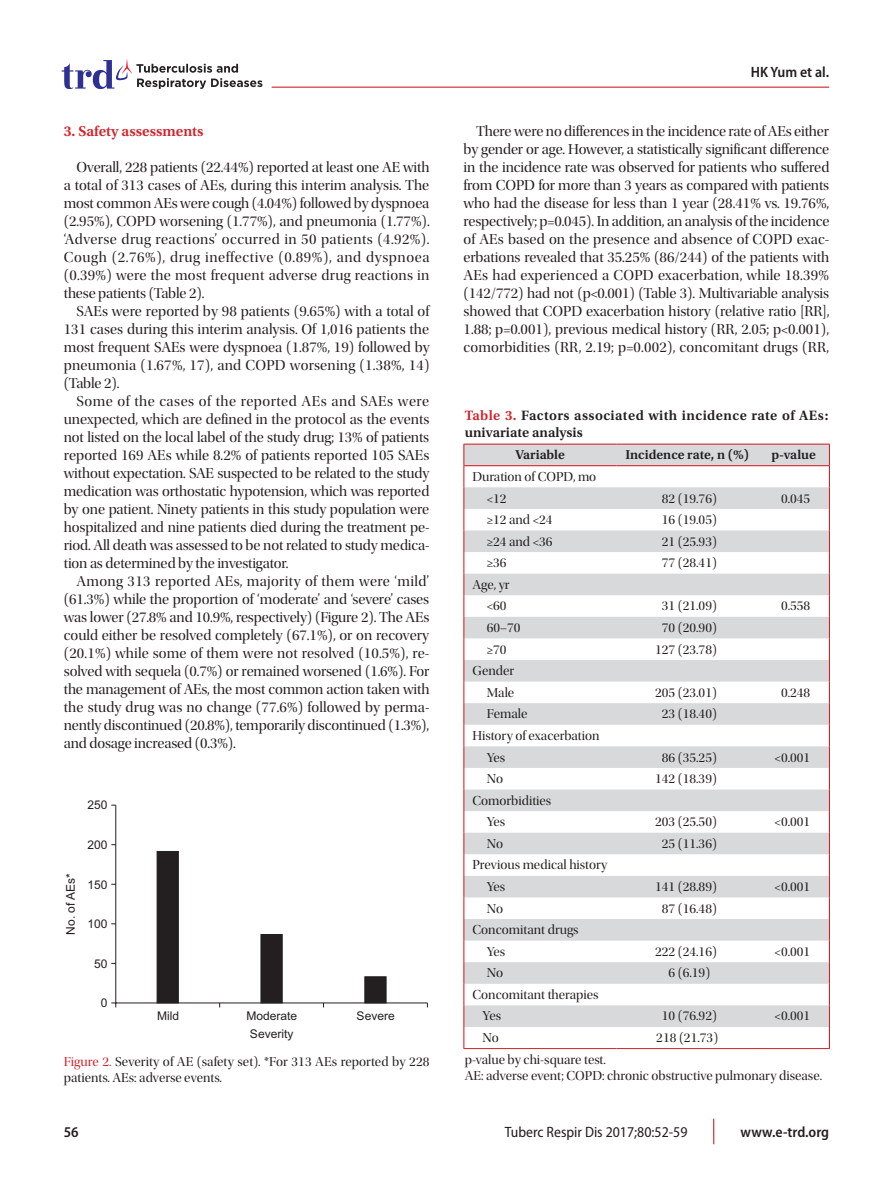
<style>
.page{position:relative;width:893px;height:1191px;background:#fff}
.page>*{position:absolute;margin:0;border:0;box-sizing:border-box;transform-origin:0 0}
.t1{font:15px/18px "Utopia Std Disp";color:#231f20;text-align:justify}
.t2{font:semi-condensed 15px "Myriad Pro";color:#231f20}
.t3{font:600 semi-condensed 15px "Myriad Pro";color:#231f20}
.t4{font:600 15px "Utopia Std";color:#d1232a}
.t5{font:600 14.25px/17.1px "Utopia Std";letter-spacing:.025em;color:#231f20}
.t6{font:13.5px/21.6px "Utopia Std Disp";color:#231f20}
.t7{font:600 13.5px "Utopia Std";color:#231f20}
.t8{font:12px "Arial";color:#231f20}
.s1{color:#d1232a}
</style>
<div class="page">
<svg style="left:713px;top:1118px;width:1px;height:26px"></svg>
<hr style="left:272px;top:87px;width:557px;height:1px;background:#d1232a">
<svg style="left:62px;top:59px;width:200px;height:30px"></svg>
<svg style="left:115px;top:805px;width:313px;height:203px"></svg>
<div style="left:157px;top:851px;width:22px;height:152px;background:#231f20;border:1px solid #231f20"></div>
<div style="left:261px;top:934px;width:22px;height:69px;background:#231f20;border:1px solid #231f20"></div>
<div style="left:364px;top:976px;width:22px;height:27px;background:#231f20;border:1px solid #231f20"></div>
<svg style="left:464px;top:445px;width:365px;height:582px;fill:#dbdadc"></svg>
<hr style="left:463px;top:444px;width:154px;height:1px;background:#d0121b">
<hr style="left:617px;top:444px;width:141px;height:1px;background:#d0121b">
<hr style="left:463px;top:465px;width:154px;height:1px;background:#d0121b">
<hr style="left:617px;top:465px;width:141px;height:1px;background:#d0121b">
<svg style="left:463px;top:444px;width:1px;height:604px"></svg>
<hr style="left:463px;top:1048px;width:154px;height:1px;background:#d1232a">
<hr style="left:617px;top:1048px;width:141px;height:1px;background:#d1232a">
<hr style="left:758px;top:1048px;width:72px;height:1px;background:#d1232a">
<hr style="left:758px;top:444px;width:72px;height:1px;background:#d0121b">
<svg style="left:829px;top:444px;width:1px;height:604px"></svg>
<hr style="left:758px;top:465px;width:72px;height:1px;background:#d0121b">
<p class="t4" style="left:64px;top:122px;width:141px">3. Safety assessments</p>
<p class="t1" style="left:64px;top:158px;width:367px;text-indent:13px">Overall, 228 patients (22.44%) reported at least one AE with a total of 313 cases of AEs, during this interim analysis. The most common AEs were cough (4.04%) followed by dyspnoea (2.95%), COPD worsening (1.77%), and pneumonia (1.77%). ‘Adverse drug reactions’ occurred in 50 patients (4.92%).<br>Cough (2.76%), drug ineffective (0.89%), and dyspnoea (0.39%) were the most frequent adverse drug reactions in these patients (Table 2).</p>
<p class="t1" style="left:64px;top:302px;width:367px;text-indent:13px">SAEs were reported by 98 patients (9.65%) with a total of 131 cases during this interim analysis. Of 1,016 patients the most frequent SAEs were dyspnoea (1.87%, 19) followed by pneumonia (1.67%, 17), and COPD worsening (1.38%, 14) (Table 2).</p>
<p class="t1" style="left:64px;top:392px;width:367px;text-indent:13px">Some of the cases of the reported AEs and SAEs were unexpected, which are defined in the protocol as the events not listed on the local label of the study drug; 13% of patients reported 169 AEs while 8.2% of patients reported 105 SAEs without expectation. SAE suspected to be related to the study medication was orthostatic hypotension, which was reported by one patient. Ninety patients in this study population were hospitalized and nine patients died during the treatment pe&shy;riod. All death was assessed to be not related to study medica&shy;tion as determined by the investigator.</p>
<p class="t1" style="left:64px;top:572px;width:367px;text-indent:13px">Among 313 reported AEs, majority of them were ‘mild’ (61.3%) while the proportion of ‘moderate’ and ‘severe’ cases was lower (27.8% and 10.9%, respectively) (Figure 2). The AEs could either be resolved completely (67.1%), or on recovery (20.1%) while some of them were not resolved (10.5%), re&shy;solved with sequela (0.7%) or remained worsened (1.6%). For the management of AEs, the most common action taken with the study drug was no change (77.6%) followed by perma&shy;nently discontinued (20.8%), temporarily discontinued (1.3%), and dosage increased (0.3%).</p>
<p class="t8" style="left:66px;top:934px;width:63px;rotate:-90deg">No. of AEs*</p>
<p class="t8" style="left:88px;top:800px;width:22px">250</p>
<p class="t8" style="left:88px;top:840px;width:22px">200</p>
<p class="t8" style="left:88px;top:879px;width:22px">150</p>
<p class="t8" style="left:88px;top:919px;width:22px">100</p>
<p class="t8" style="left:94px;top:959px;width:15px">50</p>
<p class="t8" style="left:101px;top:998px;width:8px">0</p>
<p class="t8" style="left:157px;top:1011px;width:24px">Mild</p>
<p class="t8" style="left:246px;top:1011px;width:52px">Moderate</p>
<p class="t8" style="left:357px;top:1011px;width:40px">Severe</p>
<p class="t8" style="left:250px;top:1029px;width:45px">Severity</p>
<p class="t6" style="left:64px;top:1054px;width:367px;line-height:16.2px"><span class="s1">Figure 2.</span> Severity of AE (safety set). *For 313 AEs reported by 228 patients. AEs: adverse events.</p>
<p class="t3" style="left:751px;top:62px;width:80px">HK Yum et al.</p>
<p class="t1" style="left:463px;top:122px;width:367px;text-indent:13px">There were no differences in the incidence rate of AEs either by gender or age. However, a statistically significant difference in the incidence rate was observed for patients who suffered from COPD for more than 3 years as compared with patients who had the disease for less than 1 year (28.41% vs. 19.76%, respectively; p=0.045). In addition, an analysis of the incidence of AEs based on the presence and absence of COPD exac&shy;erbations revealed that 35.25% (86/244) of the patients with AEs had experienced a COPD exacerbation, while 18.39% (142/772) had not (p&lt;0.001) (Table 3). Multivariable analysis showed that COPD exacerbation history (relative ratio [RR], 1.88; p=0.001), previous medical history (RR, 2.05; p&lt;0.001), comorbidities (RR, 2.19; p=0.002), concomitant drugs (RR,</p>
<p class="t5" style="left:465px;top:407px;width:365px"><span class="s1">Table 3.</span> Factors associated with incidence rate of AEs: univariate analysis</p>
<p class="t7" style="left:515px;top:447px;width:51px">Variable</p>
<p class="t7" style="left:625px;top:447px;width:125px">Incidence rate, n (%)</p>
<p class="t7" style="left:771px;top:447px;width:46px">p-value</p>
<p class="t6" style="left:487px;top:466px;width:111px;text-indent:-14px">Duration of COPD, mo &lt;12</p>
<p class="t6" style="left:662px;top:487px;width:57px">82 (19.76)</p>
<p class="t6" style="left:781px;top:487px;width:31px">0.045</p>
<p class="t6" style="left:487px;top:509px;width:67px">≥12 and &lt;24</p>
<p class="t6" style="left:662px;top:509px;width:57px">16 (19.05)</p>
<p class="t6" style="left:487px;top:531px;width:67px">≥24 and &lt;36</p>
<p class="t6" style="left:662px;top:531px;width:57px">21 (25.93)</p>
<p class="t6" style="left:487px;top:552px;width:21px">≥36</p>
<p class="t6" style="left:662px;top:552px;width:57px">77 (28.41)</p>
<p class="t6" style="left:472px;top:574px;width:39px;text-align:right">Age, yr &lt;60</p>
<p class="t6" style="left:662px;top:595px;width:57px">31 (21.09)</p>
<p class="t6" style="left:781px;top:595px;width:31px">0.558</p>
<p class="t6" style="left:487px;top:617px;width:35px">60–70</p>
<p class="t6" style="left:662px;top:617px;width:57px">70 (20.90)</p>
<p class="t6" style="left:487px;top:638px;width:21px">≥70</p>
<p class="t6" style="left:655px;top:638px;width:63px">127 (23.78)</p>
<p class="t6" style="left:472px;top:660px;width:43px;text-align:right">Gender<br>Male</p>
<p class="t6" style="left:655px;top:682px;width:63px">205 (23.01)</p>
<p class="t6" style="left:781px;top:682px;width:31px">0.248</p>
<p class="t6" style="left:487px;top:703px;width:42px">Female</p>
<p class="t6" style="left:662px;top:703px;width:57px">23 (18.40)</p>
<p class="t6" style="left:487px;top:725px;width:114px;text-indent:-14px">History of exacerbation<br>Yes</p>
<p class="t6" style="left:662px;top:746px;width:57px">86 (35.25)</p>
<p class="t6" style="left:775px;top:746px;width:37px">&lt;0.001</p>
<p class="t6" style="left:487px;top:768px;width:18px">No</p>
<p class="t6" style="left:655px;top:768px;width:63px">142 (18.39)</p>
<p class="t6" style="left:487px;top:789px;width:66px;text-indent:-14px">Comorbidities<br>Yes</p>
<p class="t6" style="left:655px;top:811px;width:63px">203 (25.50)</p>
<p class="t6" style="left:775px;top:811px;width:37px">&lt;0.001</p>
<p class="t6" style="left:487px;top:833px;width:18px">No</p>
<p class="t6" style="left:662px;top:833px;width:57px">25 (11.36)</p>
<p class="t6" style="left:487px;top:854px;width:122px;text-indent:-14px">Previous medical history<br>Yes</p>
<p class="t6" style="left:655px;top:876px;width:63px">141 (28.89)</p>
<p class="t6" style="left:775px;top:876px;width:37px">&lt;0.001</p>
<p class="t6" style="left:487px;top:897px;width:18px">No</p>
<p class="t6" style="left:662px;top:897px;width:57px">87 (16.48)</p>
<p class="t6" style="left:487px;top:919px;width:93px;text-indent:-14px">Concomitant drugs<br>Yes</p>
<p class="t6" style="left:655px;top:941px;width:63px">222 (24.16)</p>
<p class="t6" style="left:775px;top:941px;width:37px">&lt;0.001</p>
<p class="t6" style="left:487px;top:962px;width:18px">No</p>
<p class="t6" style="left:668px;top:962px;width:43px">6 (6.19)</p>
<p class="t6" style="left:483px;top:984px;width:117px;text-indent:-10px">Concomitant therapies<br>Yes</p>
<p class="t6" style="left:662px;top:1005px;width:57px">10 (76.92)</p>
<p class="t6" style="left:775px;top:1005px;width:37px">&lt;0.001</p>
<p class="t6" style="left:483px;top:1027px;width:18px">No</p>
<p class="t6" style="left:656px;top:1027px;width:63px">218 (21.73)</p>
<p class="t6" style="left:465px;top:1051px;width:359px;line-height:16.2px">p-value by chi-square test.<br>AE: adverse event; COPD: chronic obstructive pulmonary disease.</p>
<p class="t3" style="left:64px;top:1122px;width:16px">56</p>
<p class="t2" style="left:505px;top:1122px;width:184px">Tuberc Respir Dis 2017;80:52-59</p>
<p class="t3" style="left:740px;top:1122px;width:90px">www.e-trd.org</p>
</div>
